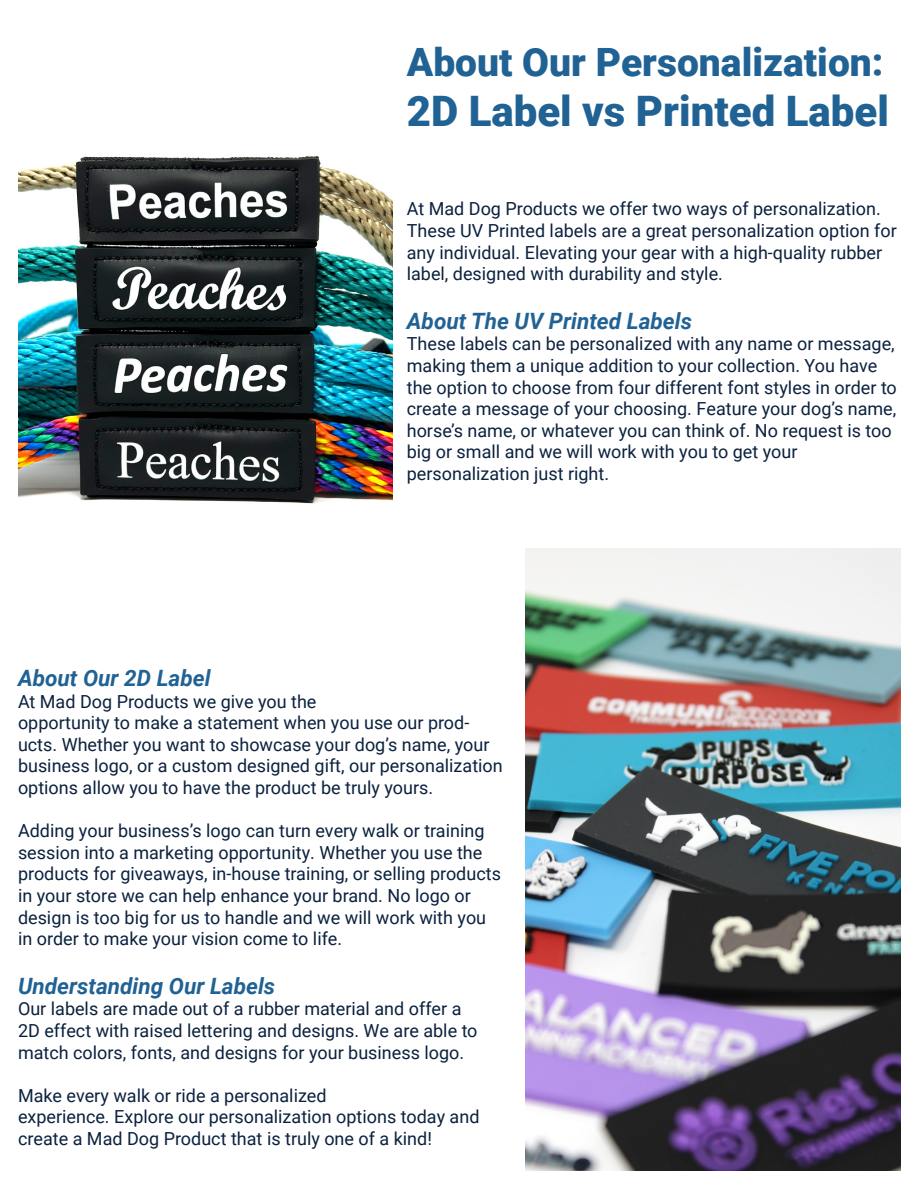
<style>
.page{position:relative;width:918px;height:1188px;background:#fff}
.page>*{position:absolute;margin:0;border:0;box-sizing:border-box;transform-origin:0 0}
.t1{font:900 42px "Roboto";color:#216294}
.t2{font:900 39px "Roboto";color:#216294}
.t3{font:italic 700 22.5px "Roboto";color:#216294}
.t4{font:18px/21.6px "Roboto";color:#0b213e}
</style>
<div class="page">
<img style="left:18px;top:156px;width:374px;height:348px">
<img style="left:526px;top:548px;width:374px;height:623px">
<p class="t2" style="left:407px;top:35px;width:478px">About Our Personalization:</p>
<p class="t1" style="left:407px;top:82px;width:484px">2D Label vs Printed Label</p>
<p class="t4" style="left:407px;top:197px;width:492px">At Mad Dog Products we offer two ways of personalization.<br>These UV Printed labels are a great personalization option for any individual. Elevating your gear with a high-quality rubber label, designed with durability and style.</p>
<p class="t3" style="left:407px;top:305px;width:287px">About The UV Printed Labels</p>
<p class="t4" style="left:407px;top:332px;width:492px">These labels can be personalized with any name or message, making them a unique addition to your collection. You have the option to choose from four different font styles in order to create a message of your choosing. Feature your dog’s name, horse’s name, or whatever you can think of. No request is too big or small and we will work with you to get your</p>
<p class="t4" style="left:407px;top:462px;width:204px">personalization just right.</p>
<p class="t3" style="left:18px;top:662px;width:194px">About Our 2D Label</p>
<p class="t4" style="left:18px;top:690px;width:300px">At Mad Dog Products we give you the</p>
<p class="t4" style="left:18px;top:711px;width:486px">opportunity to make a statement when you use our prod&shy;ucts. Whether you want to showcase your dog’s name, your business logo, or a custom designed gift, our personalization options allow you to have the product be truly yours.</p>
<p class="t4" style="left:18px;top:819px;width:468px">Adding your business’s logo can turn every walk or training</p>
<p class="t4" style="left:18px;top:841px;width:484px">session into a marketing opportunity. Whether you use the products for giveaways, in-house training, or selling products in your store we can help enhance your brand. No logo or design is too big for us to handle and we will work with you in order to make your vision come to life.</p>
<p class="t3" style="left:18px;top:970px;width:259px">Understanding Our Labels</p>
<p class="t4" style="left:18px;top:998px;width:461px">Our labels are made out of a rubber material and offer a<br>2D effect with raised lettering and designs. We are able to match colors, fonts, and designs for your business logo.</p>
<p class="t4" style="left:18px;top:1084px;width:310px">Make every walk or ride a personalized</p>
<p class="t4" style="left:18px;top:1106px;width:463px">experience. Explore our personalization options today and create a Mad Dog Product that is truly one of a kind!</p>
</div>
